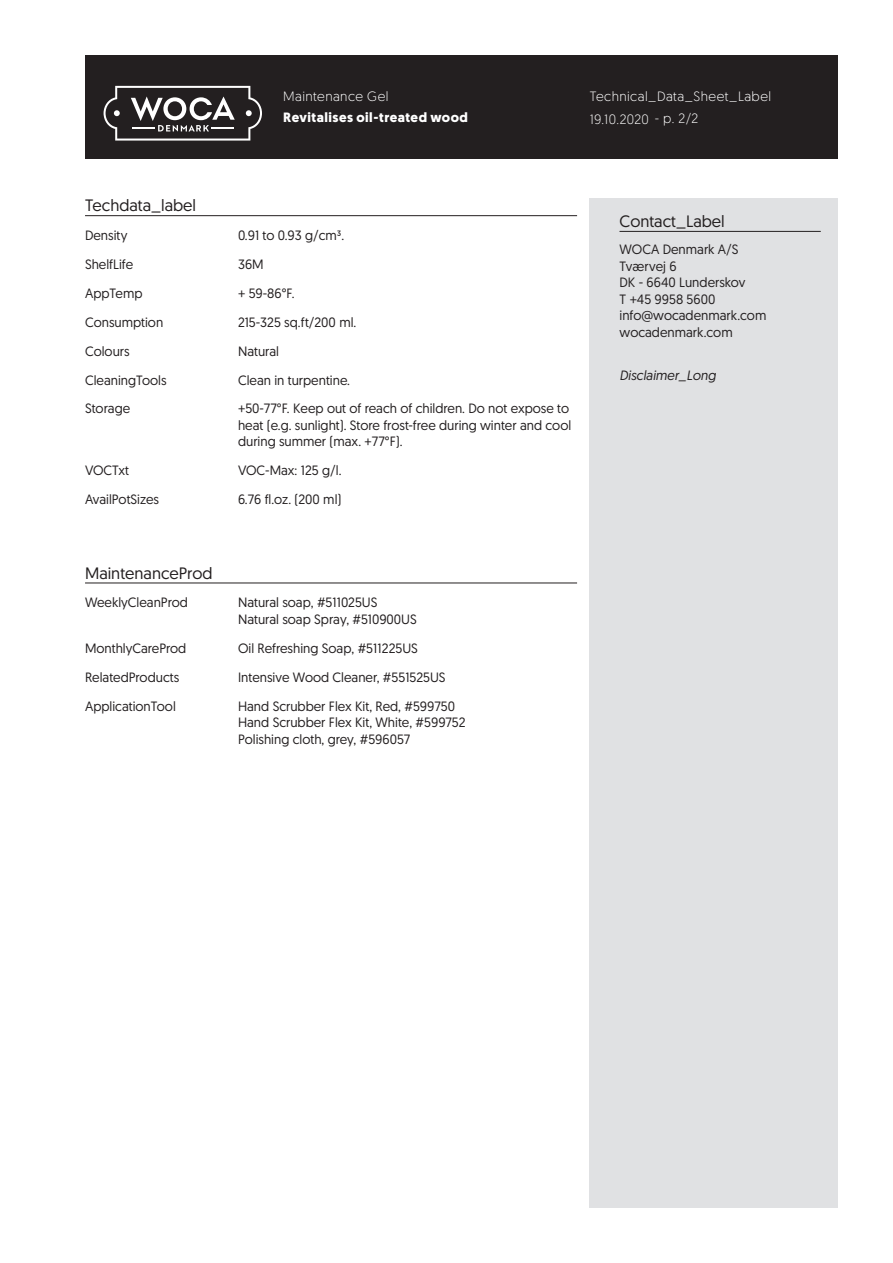
<style>
.page{position:relative;width:893px;height:1263px;background:#fff}
.page>*{position:absolute;margin:0;border:0;box-sizing:border-box;transform-origin:0 0}
.skyBodyHdn{font:16.5px "Geomanist";color:#231f20}
.skyContactHdnBodytex{font:16.5px "Geomanist";color:#231f20}
.skyBodyTxt{font:13.5px/16.5px "Geomanist";color:#231f20}
.skyBodyCap{font:13.5px "Geomanist";color:#231f20}
.skyWhiteHdnBodytext{font:300 13.5px "Geomanist";letter-spacing:.035em;color:#fff}
.skyWhiteBoldHdnBodyt{font:700 13.5px "Geomanist";letter-spacing:.035em;color:#fff}
.skyDisclaimerTxtBody{font:italic 13.5px "Geomanist";color:#231f20}
</style>
<div class="page">
<div style="left:85px;top:55px;width:753px;height:104px;background:#231f20"></div>
<div style="left:590px;top:198px;width:248px;height:1010px;background:#e0e1e3"></div>
<hr style="left:619px;top:231px;width:202px;height:1px;background:#231f20">
<hr style="left:85px;top:215px;width:492px;height:1px;background:#231f20">
<hr style="left:85px;top:583px;width:492px;height:1px;background:#231f20">
<svg style="left:104px;top:86px;width:158px;height:55px"></svg>
<p class="skyWhiteHdnBodytext" style="left:283px;top:87px;width:107px">Maintenance Gel</p>
<p class="skyWhiteBoldHdnBodyt" style="left:283px;top:108px;width:186px">Revitalises oil-treated wood</p>
<p class="skyWhiteHdnBodytext" style="left:590px;top:87px;width:183px">Technical_Data_Sheet_Label</p>
<p class="skyWhiteHdnBodytext" style="left:590px;top:110px;width:110px">19.10.2020 - p. 2/2</p>
<p class="skyBodyHdn" style="left:85px;top:195px;width:113px">Techdata_label</p>
<p class="skyBodyCap" style="left:85px;top:227px;width:44px">Density</p>
<p class="skyBodyTxt" style="left:238px;top:227px;width:108px">0.91 to 0.93 g/cm³.</p>
<p class="skyBodyCap" style="left:85px;top:255px;width:50px">ShelfLife</p>
<p class="skyBodyTxt" style="left:238px;top:256px;width:27px">36M</p>
<p class="skyBodyCap" style="left:85px;top:284px;width:59px">AppTemp</p>
<p class="skyBodyTxt" style="left:238px;top:284px;width:58px">+ 59-86°F.</p>
<p class="skyBodyCap" style="left:85px;top:313px;width:80px">Consumption</p>
<p class="skyBodyTxt" style="left:238px;top:313px;width:120px">215-325 sq.ft/200 ml.</p>
<p class="skyBodyCap" style="left:85px;top:342px;width:46px">Colours</p>
<p class="skyBodyTxt" style="left:238px;top:342px;width:42px">Natural</p>
<p class="skyBodyCap" style="left:85px;top:371px;width:83px">CleaningTools</p>
<p class="skyBodyTxt" style="left:238px;top:371px;width:114px">Clean in turpentine.</p>
<p class="skyBodyCap" style="left:85px;top:400px;width:47px">Storage</p>
<p class="skyBodyTxt" style="left:238px;top:400px;width:335px">+50-77°F. Keep out of reach of children. Do not expose to heat (e.g. sunlight). Store frost-free during winter and cool during summer (max. +77°F).</p>
<p class="skyBodyCap" style="left:85px;top:462px;width:46px">VOCTxt</p>
<p class="skyBodyTxt" style="left:238px;top:462px;width:105px">VOC-Max: 125 g/l.</p>
<p class="skyBodyCap" style="left:85px;top:491px;width:76px">AvailPotSizes</p>
<p class="skyBodyTxt" style="left:238px;top:491px;width:105px">6.76 fl.oz. (200 ml)</p>
<p class="skyBodyHdn" style="left:85px;top:562px;width:129px">MaintenanceProd</p>
<p class="skyBodyCap" style="left:85px;top:594px;width:104px">WeeklyCleanProd</p>
<p class="skyBodyTxt" style="left:238px;top:594px;width:141px">Natural soap, #511025US</p>
<p class="skyBodyTxt" style="left:238px;top:610px;width:180px">Natural soap Spray, #510900US</p>
<p class="skyBodyCap" style="left:85px;top:639px;width:103px">MonthlyCareProd</p>
<p class="skyBodyTxt" style="left:238px;top:639px;width:181px">Oil Refreshing Soap, #511225US</p>
<p class="skyBodyCap" style="left:85px;top:668px;width:96px">RelatedProducts</p>
<p class="skyBodyTxt" style="left:238px;top:668px;width:209px">Intensive Wood Cleaner, #551525US</p>
<p class="skyBodyCap" style="left:85px;top:697px;width:92px">ApplicationTool</p>
<p class="skyBodyTxt" style="left:238px;top:697px;width:218px">Hand Scrubber Flex Kit, Red, #599750</p>
<p class="skyBodyTxt" style="left:238px;top:714px;width:229px">Hand Scrubber Flex Kit, White, #599752</p>
<p class="skyBodyTxt" style="left:238px;top:730px;width:174px">Polishing cloth, grey, #596057</p>
<p class="skyContactHdnBodytex" style="left:619px;top:210px;width:107px">Contact_Label</p>
<p class="skyBodyTxt" style="left:619px;top:241px;width:121px">WOCA Denmark A/S</p>
<p class="skyBodyTxt" style="left:619px;top:257px;width:59px">Tværvej 6</p>
<p class="skyBodyTxt" style="left:619px;top:274px;width:127px">DK - 6640 Lunderskov</p>
<p class="skyBodyTxt" style="left:619px;top:290px;width:97px">T +45 9958 5600</p>
<p class="skyBodyTxt" style="left:619px;top:307px;width:148px">info@wocadenmark.com</p>
<p class="skyBodyTxt" style="left:619px;top:323px;width:115px">wocadenmark.com</p>
<p class="skyDisclaimerTxtBody" style="left:619px;top:366px;width:98px">Disclaimer_Long</p>
</div>
